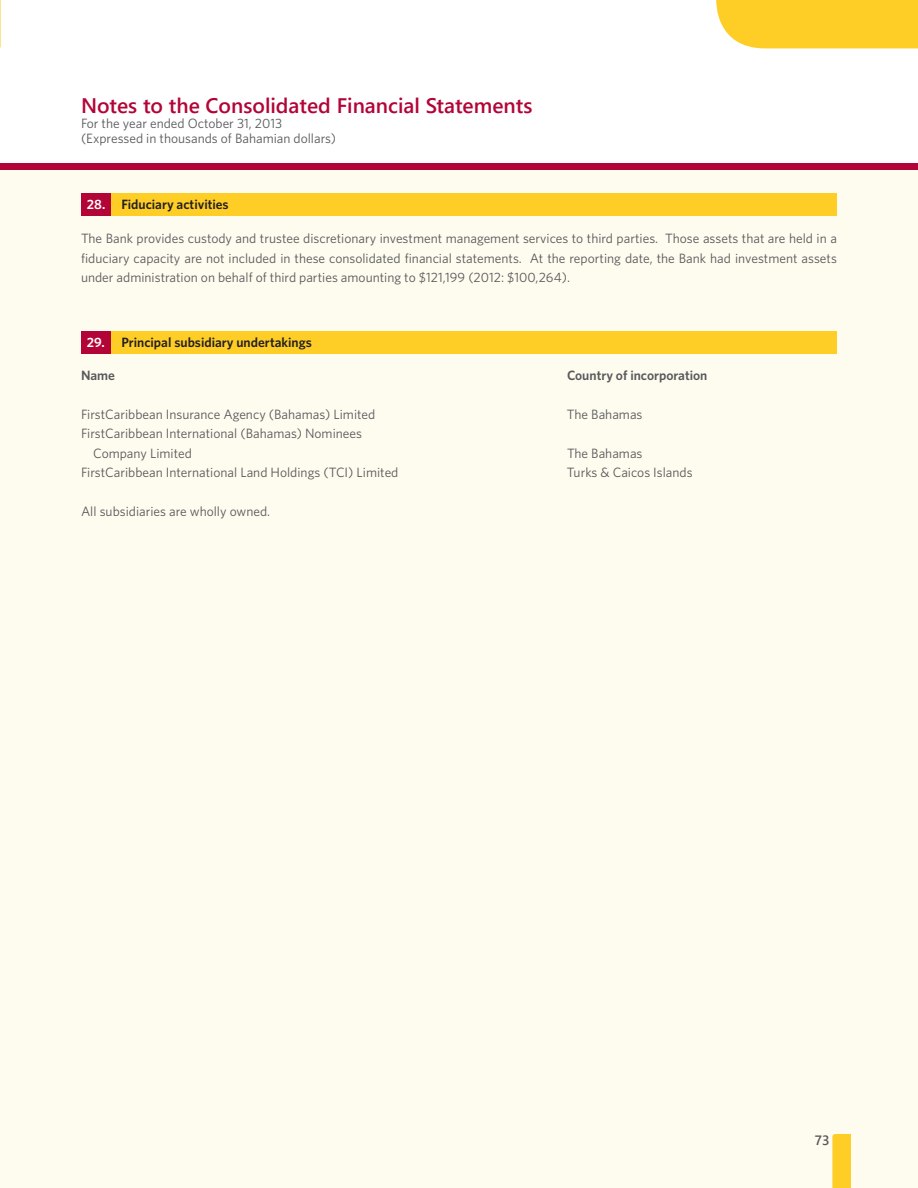
<style>
.page{position:relative;width:918px;height:1188px;background:#fff}
.page>*{position:absolute;margin:0;border:0;box-sizing:border-box;transform-origin:0 0}
.t1{font:21px "Webly Sleek UI Semibold";color:#b30437}
.t2{font:13.5px/19.5px "Whitney";color:#57585a}
.t3{font:600 13.5px "Whitney";color:#231f20}
.t4{font:600 13.5px "Whitney";color:#57585a}
.t5{font:13.5px "Webly Sleek UI Semibold";color:#57585a}
.s1{color:#fff}
</style>
<div class="page">
<div style="left:0;top:163px;width:918px;height:27px;background:#b30437"></div>
<div style="left:0;top:170px;width:918px;height:1018px;background:#fefbef"></div>
<svg style="left:832px;top:1134px;width:19px;height:54px"></svg>
<div style="left:716px;top:0;width:202px;height:48px;background:#fecd26"></div>
<svg style="left:0;top:0;width:1px;height:47px"></svg>
<div style="left:81px;top:332px;width:755px;height:22px;background:#fecd26"></div>
<div style="left:81px;top:332px;width:30px;height:22px;background:#b30437"></div>
<div style="left:81px;top:193px;width:755px;height:23px;background:#fecd26"></div>
<div style="left:81px;top:193px;width:30px;height:23px;background:#b30437"></div>
<h1 class="t1" style="left:81px;top:90px;width:453px">Notes to the Consolidated Financial Statements</h1>
<p class="t2" style="left:81px;top:116px;width:257px;line-height:15px">For the year ended October 31, 2013 (Expressed in thousands of Bahamian dollars)</p>
<p class="t3" style="left:87px;top:195px;width:143px"><span class="s1">28.</span> Fiduciary activities</p>
<p class="t2" style="left:81px;top:229px;width:757px;text-align:justify">The Bank provides custody and trustee discretionary investment management services to third parties. Those assets that are held in a fiduciary capacity are not included in these consolidated financial statements. At the reporting date, the Bank had investment assets under administration on behalf of third parties amounting to $121,199 (2012: $100,264).</p>
<p class="t3" style="left:87px;top:333px;width:226px"><span class="s1">29.</span> Principal subsidiary undertakings</p>
<p class="t4" style="left:81px;top:366px;width:36px">Name</p>
<p class="t4" style="left:567px;top:366px;width:142px">Country of incorporation</p>
<p class="t2" style="left:81px;top:404px;width:296px">FirstCaribbean Insurance Agency (Bahamas) Limited</p>
<p class="t2" style="left:567px;top:404px;width:77px">The Bahamas</p>
<p class="t2" style="left:81px;top:424px;width:283px">FirstCaribbean International (Bahamas) Nominees</p>
<p class="t2" style="left:93px;top:443px;width:100px">Company Limited</p>
<p class="t2" style="left:567px;top:443px;width:77px">The Bahamas</p>
<p class="t2" style="left:81px;top:463px;width:319px">FirstCaribbean International Land Holdings (TCI) Limited</p>
<p class="t2" style="left:567px;top:463px;width:127px">Turks &amp; Caicos Islands</p>
<p class="t2" style="left:81px;top:502px;width:191px">All subsidiaries are wholly owned.</p>
<p class="t5" style="left:815px;top:1130px;width:16px">73</p>
</div>
